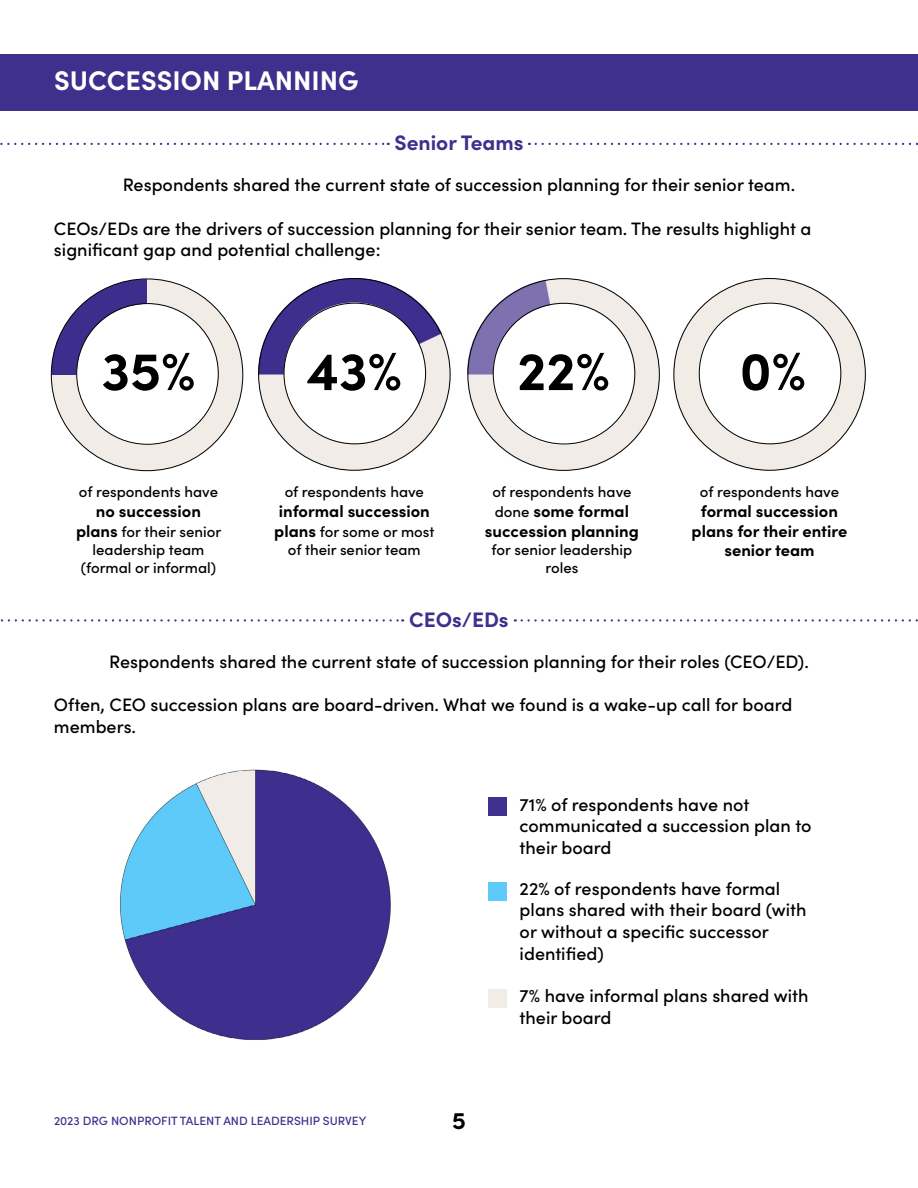
<style>
.page{position:relative;width:918px;height:1188px;background:#fff}
.page>*{position:absolute;margin:0;border:0;box-sizing:border-box;transform-origin:0 0}
.t1{font:700 54px "Sofia Pro";color:#000}
.t2{font:700 27px "Sofia Pro";color:#fff}
.t3{font:700 24px "Sofia Pro";color:#000}
.t4{font:700 21px "Sofia Pro";color:#3e308c}
.t5{font:500 18px/21.6px "Sofia Pro";color:#000}
.t6{font:700 16.5px/19.8px "Sofia Pro";color:#000;text-align:center}
.t7{font:500 15px/18px "Sofia Pro";color:#000;text-align:center}
.t8{font:500 12px "Sofia Pro";color:#3e308c}
.s1{font-weight:700;font-size:16.5px}
.s2{font-weight:500;font-size:15px}
</style>
<div class="page">
<div style="left:0;top:54px;width:918px;height:56px;background:#3e308c"></div>
<img style="left:674px;top:278px;width:192px;height:193px">
<img style="left:52px;top:279px;width:191px;height:191px">
<div style="left:77px;top:304px;width:141px;height:141px;background:#fff;border-radius:50%"></div>
<img style="left:120px;top:769px;width:271px;height:271px">
<div style="left:489px;top:798px;width:18px;height:18px;background:#3e308c"></div>
<div style="left:489px;top:882px;width:18px;height:18px;background:#5dcafa"></div>
<div style="left:489px;top:989px;width:18px;height:19px;background:#f2ece7"></div>
<div style="left:699px;top:302px;width:141px;height:141px;background:#fff;border-radius:50%"></div>
<img style="left:258px;top:278px;width:192px;height:192px">
<div style="left:284px;top:302px;width:141px;height:141px;background:#fff;border-radius:50%"></div>
<img style="left:468px;top:278px;width:192px;height:192px">
<div style="left:493px;top:304px;width:141px;height:141px;background:#fff;border-radius:50%"></div>
<svg style="left:0;top:143px;width:389px;height:2px"></svg>
<svg style="left:536px;top:143px;width:382px;height:2px"></svg>
<svg style="left:0;top:619px;width:403px;height:3px"></svg>
<svg style="left:522px;top:619px;width:396px;height:3px"></svg>
<h2 class="t2" style="left:54px;top:60px;width:306px">SUCCESSION PLANNING</h2>
<p class="t4" style="left:394px;top:127px;width:131px">Senior Teams</p>
<p class="t5" style="left:123px;top:173px;width:674px">Respondents shared the current state of succession planning for their senior team.</p>
<p class="t5" style="left:54px;top:216px;width:759px">CEOs/EDs are the drivers of succession planning for their senior team. The results highlight a significant gap and potential challenge:</p>
<h1 class="t1" style="left:102px;top:330px;width:95px">35%</h1>
<p class="t7" style="left:79px;top:482px;width:141px">of respondents have</p>
<p class="t6" style="left:96px;top:500px;width:107px">no succession</p>
<p class="t7" style="left:76px;top:521px;width:147px"><span class="s1">plans</span> for their senior leadership team (formal or informal)</p>
<h1 class="t1" style="left:307px;top:330px;width:97px">43%</h1>
<h1 class="t1" style="left:517px;top:330px;width:94px">22%</h1>
<h1 class="t1" style="left:740px;top:329px;width:68px">0%</h1>
<p class="t7" style="left:285px;top:482px;width:141px">of respondents have</p>
<p class="t6" style="left:279px;top:500px;width:152px">informal succession</p>
<p class="t7" style="left:274px;top:521px;width:162px"><span class="s1">plans</span> for some or most of their senior team</p>
<p class="t7" style="left:492px;top:482px;width:141px">of respondents have</p>
<p class="t6" style="left:485px;top:500px;width:155px"><span class="s2">done</span> some formal succession planning</p>
<p class="t7" style="left:492px;top:539px;width:142px">for senior leadership roles</p>
<p class="t4" style="left:409px;top:603px;width:101px">CEOs/EDs</p>
<p class="t7" style="left:700px;top:482px;width:141px">of respondents have</p>
<p class="t6" style="left:692px;top:500px;width:157px">formal succession plans for their entire senior team</p>
<p class="t5" style="left:109px;top:650px;width:701px">Respondents shared the current state of succession planning for their roles (CEO/ED).</p>
<p class="t5" style="left:54px;top:693px;width:740px">Often, CEO succession plans are board-driven. What we found is a wake-up call for board members.</p>
<p class="t8" style="left:54px;top:1112px;width:314px">2023 DRG NONPROFIT TALENT AND LEADERSHIP SURVEY</p>
<h3 class="t3" style="left:452px;top:1102px;width:15px">5</h3>
<p class="t5" style="left:520px;top:792px;width:293px">71% of respondents have not communicated a succession plan to their board</p>
<p class="t5" style="left:520px;top:877px;width:288px">22% of respondents have formal plans shared with their board (with or without a specific successor identified)</p>
<p class="t5" style="left:520px;top:984px;width:290px">7% have informal plans shared with their board</p>
</div>
